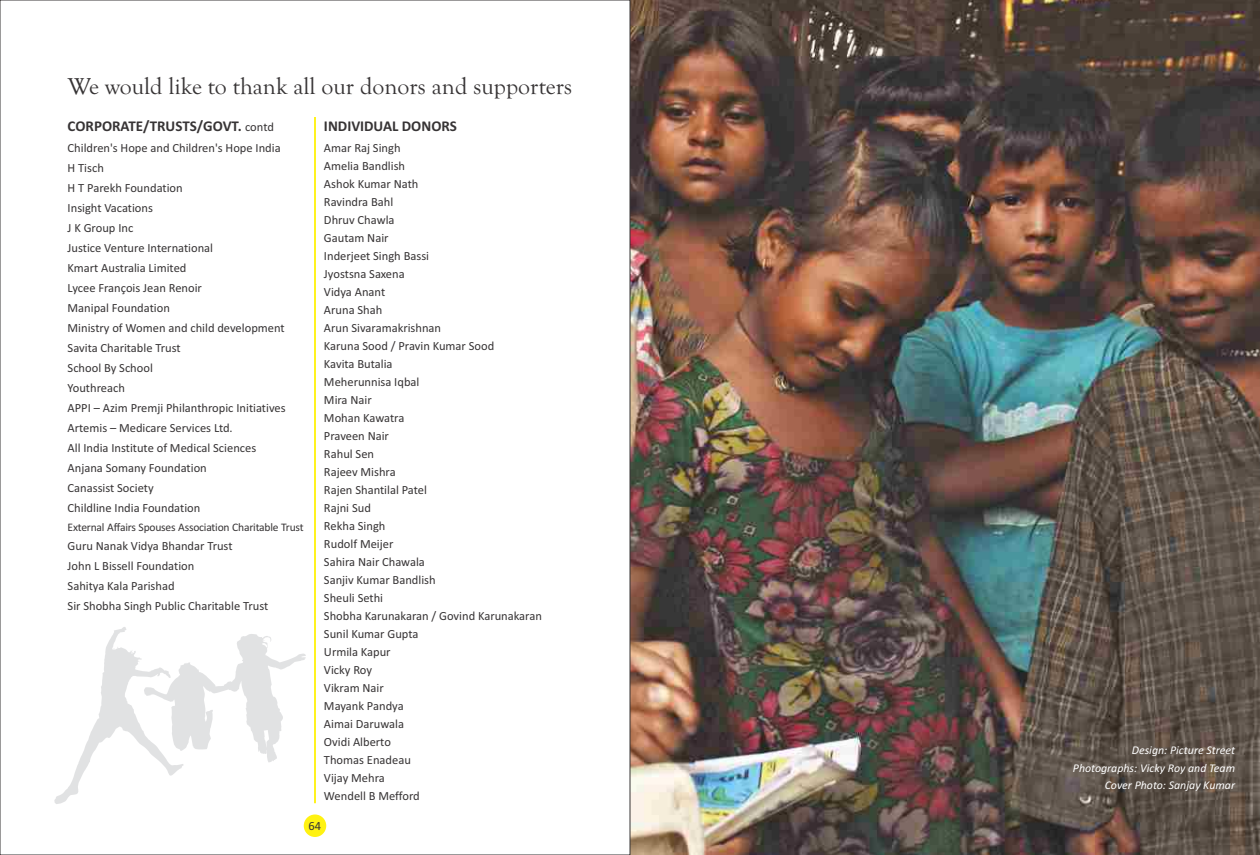
<style>
.page{position:relative;width:1260px;height:855px;background:#fff}
.page>*{position:absolute;margin:0;border:0;box-sizing:border-box;transform-origin:0 0}
.t1{font:23.75px "Goudy Old Style T";color:#373435}
.t2{font:700 15px "Calibri";color:#373435}
.t3{font:12.5px/18px "Calibri";color:#373435}
.t4{font:italic 11.88px/17.4px "Calibri";color:#fefefe;text-align:right}
.t5{font:11.5px "Calibri";letter-spacing:-.02em;color:#373435}
.s1{font-weight:400;font-size:12.5px}
</style>
<div class="page">
<img style="left:630px;top:0;width:630px;height:855px">
<div style="left:304px;top:815px;width:22px;height:22px;background:#fff212;border-radius:50%"></div>
<hr style="left:314px;top:117px;width:2px;height:686px;background:#fff212">
<svg style="left:54px;top:627px;width:252px;height:177px"></svg>
<h1 class="t1" style="left:68px;top:72px;width:506px">We would like to thank all our donors and supporters</h1>
<p class="t2" style="left:68px;top:120px;width:208px">CORPORATE/TRUSTS/GOVT. <span class="s1">contd</span></p>
<p class="t3" style="left:68px;top:139px;width:220px;line-height:20px">Children's Hope and Children's Hope India<br>H Tisch<br>H T Parekh Foundation<br>Insight Vacations<br>J K Group Inc<br>Justice Venture International<br>Kmart Australia Limited<br>Lycee François Jean Renoir<br>Manipal Foundation<br>Ministry of Women and child development<br>Savita Charitable Trust<br>School By School<br>Youthreach<br>APPI – Azim Premji Philanthropic Initiatives<br>Artemis – Medicare Services Ltd.<br>All India Institute of Medical Sciences<br>Anjana Somany Foundation<br>Canassist Society<br>Childline India Foundation</p>
<p class="t5" style="left:68px;top:522px;width:238px">External Affairs Spouses Association Charitable Trust</p>
<p class="t3" style="left:68px;top:537px;width:202px;line-height:20px">Guru Nanak Vidya Bhandar Trust<br>John L Bissell Foundation<br>Sahitya Kala Parishad<br>Sir Shobha Singh Public Charitable Trust</p>
<p class="t2" style="left:324px;top:120px;width:134px">INDIVIDUAL DONORS</p>
<p class="t3" style="left:324px;top:140px;width:219px">Amar Raj Singh<br>Amelia Bandlish<br>Ashok Kumar Nath<br>Ravindra Bahl<br>Dhruv Chawla<br>Gautam Nair<br>Inderjeet Singh Bassi<br>Jyostsna Saxena<br>Vidya Anant<br>Aruna Shah<br>Arun Sivaramakrishnan<br>Karuna Sood / Pravin Kumar Sood<br>Kavita Butalia<br>Meherunnisa Iqbal<br>Mira Nair<br>Mohan Kawatra<br>Praveen Nair<br>Rahul Sen<br>Rajeev Mishra<br>Rajen Shantilal Patel<br>Rajni Sud<br>Rekha Singh<br>Rudolf Meijer<br>Sahira Nair Chawala<br>Sanjiv Kumar Bandlish<br>Sheuli Sethi<br>Shobha Karunakaran / Govind Karunakaran<br>Sunil Kumar Gupta<br>Urmila Kapur<br>Vicky Roy<br>Vikram Nair<br>Mayank Pandya<br>Aimai Daruwala<br>Ovidi Alberto<br>Thomas Enadeau<br>Vijay Mehra<br>Wendell B Mefford</p>
<p class="t3" style="left:309px;top:818px;width:14px">64</p>
<p class="t4" style="left:1073px;top:743px;width:164px">Design: Picture Street<br>Photographs: Vicky Roy and Team<br>Cover Photo: Sanjay Kumar</p>
</div>
